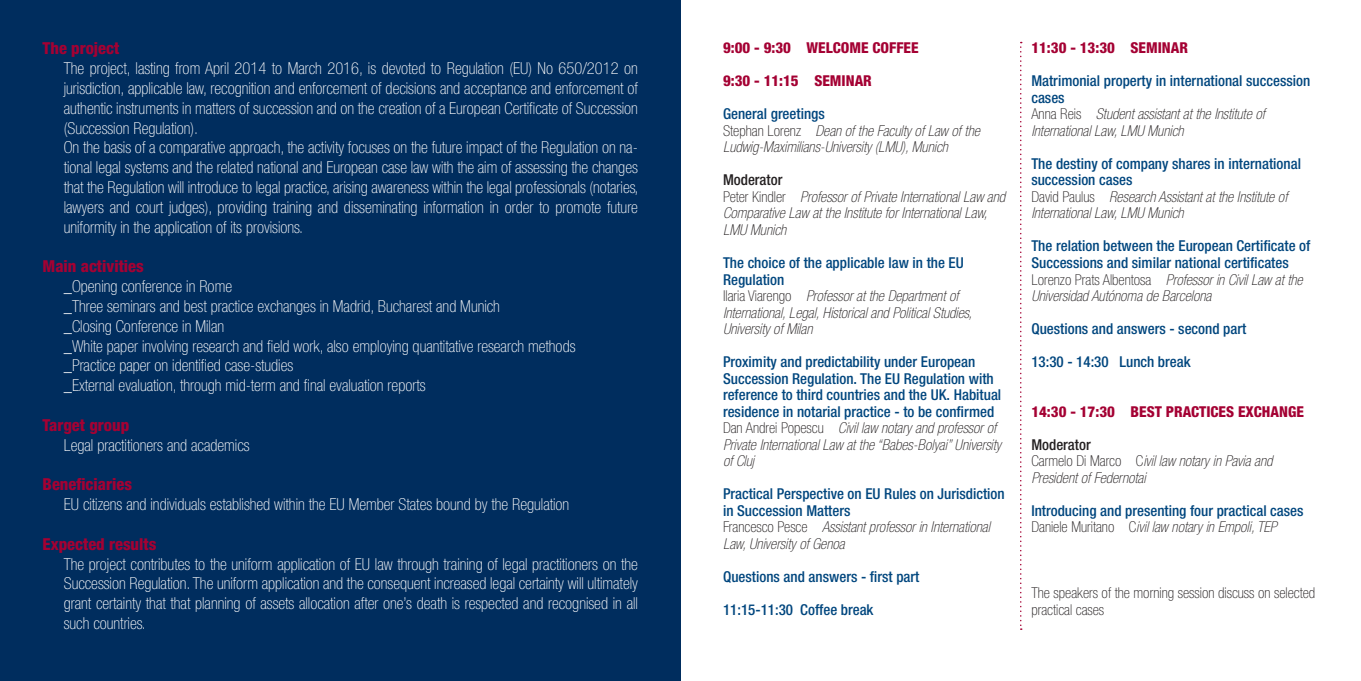
<style>
.page{position:relative;width:1361px;height:681px;background:#fff}
.page>*{position:absolute;margin:0;border:0;box-sizing:border-box;transform-origin:0 0}
.t1{font:100 condensed 16.5px/19.8px "Helvetica Neue LT Std";color:#fff}
.t2{font:800 condensed 16.5px "Helvetica Neue LT Std";color:#a40133}
.t3{font:500 condensed 15px/16.5px "Helvetica Neue LT Std";color:#00467e}
.t4{font:italic 100 condensed 15px/16.5px "Helvetica Neue LT Std";color:#231f20}
.t5{font:800 condensed 15px "Helvetica Neue LT Std";color:#a40133}
.t6{font:100 condensed 15px/16.5px "Helvetica Neue LT Std";color:#231f20}
.s1{font-weight:500;font-style:normal;color:#00467e}
.s2{font-style:normal}
.s3{font-weight:500;font-style:normal}
.s4{font-weight:100;color:#231f20}
.s5{font-weight:100;font-style:italic;color:#231f20}
</style>
<div class="page">
<div style="left:0;top:0;width:680px;height:680px;background:#002d5e"></div>
<svg style="left:1020px;top:42px;width:1px;height:587px"></svg>
<p class="t2" style="left:43px;top:38px;width:78px">THE PROJECT</p>
<p class="t1" style="left:64px;top:58px;width:576px">The project, lasting from April 2014 to March 2016, is devoted to Regulation (EU) No 650/2012 on jurisdiction, applicable law, recognition and enforcement of decisions and acceptance and enforcement of authentic instruments in matters of succession and on the creation of a European Certificate of Succession (Succession Regulation).<br>On the basis of a comparative approach, the activity focuses on the future impact of the Regulation on na&shy;tional legal systems and the related national and European case law with the aim of assessing the changes that the Regulation will introduce to legal practice, arising awareness within the legal professionals (notaries, lawyers and court judges), providing training and disseminating information in order to promote future uniformity in the application of its provisions.</p>
<p class="t2" style="left:43px;top:256px;width:103px">MAIN ACTIVITIES</p>
<p class="t1" style="left:64px;top:276px;width:513px">_Opening conference in Rome<br>_Three seminars and best practice exchanges in Madrid, Bucharest and Munich<br>_Closing Conference in Milan<br>_White paper involving research and field work, also employing quantitative research methods _Practice paper on identified case-studies<br>_External evaluation, through mid-term and final evaluation reports</p>
<p class="t2" style="left:43px;top:414px;width:88px">TARGET GROUP</p>
<p class="t1" style="left:64px;top:434px;width:187px">Legal practitioners and academics</p>
<p class="t2" style="left:43px;top:474px;width:91px">BENEFICIARIES</p>
<p class="t1" style="left:64px;top:494px;width:507px">EU citizens and individuals established within the EU Member States bound by the Regulation</p>
<p class="t2" style="left:43px;top:533px;width:115px">EXPECTED RESULTS</p>
<p class="t1" style="left:64px;top:553px;width:576px;text-align:justify">The project contributes to the uniform application of EU law through training of legal practitioners on the Succession Regulation. The uniform application and the consequent increased legal certainty will ultimately grant certainty that that planning of assets allocation after one’s death is respected and recognised in all such countries.</p>
<p class="t5" style="left:723px;top:39px;width:189px">9:00 - 9:30 WELCOME COFFEE</p>
<p class="t5" style="left:723px;top:72px;width:150px">9:30 - 11:15 SEMINAR</p>
<p class="t4" style="left:723px;top:106px;width:258px"><span class="s1">General greetings<br></span><span class="s2">Stephan Lorenz</span> Dean of the Faculty of Law of the<br>Ludwig-Maximilians-University (LMU), Munich</p>
<p class="t4" style="left:723px;top:172px;width:284px"><span class="s3">Moderator<br></span><span class="s2">Peter Kindler</span> Professor of Private International Law and Comparative Law at the Institute for International Law, LMU Munich</p>
<p class="t4" style="left:723px;top:255px;width:250px"><span class="s1">The choice of the applicable law in the EU Regulation<br></span><span class="s2">Ilaria Viarengo</span> Professor at the Department of International, Legal, Historical and Political Studies, University of Milan</p>
<p class="t3" style="left:723px;top:353px;width:280px">Proximity and predictability under European Succession Regulation. The EU Regulation with reference to third countries and the UK. Habitual residence in notarial practice - to be confirmed <span class="s4">Dan Andrei Popescu</span> <span class="s5">Civil law notary and professor of Private International Law at the “Babes-Bolyai” University of Cluj</span></p>
<p class="t3" style="left:723px;top:485px;width:283px">Practical Perspective on EU Rules on Jurisdiction in Succession Matters<br><span class="s4">Francesco Pesce</span> <span class="s5">Assistant professor in International Law, University of Genoa</span></p>
<p class="t3" style="left:723px;top:567px;width:198px">Questions and answers - first part</p>
<p class="t3" style="left:723px;top:600px;width:152px">11:15-11:30 Coffee break</p>
<p class="t5" style="left:1031px;top:39px;width:158px">11:30 - 13:30 SEMINAR</p>
<p class="t4" style="left:1031px;top:73px;width:280px"><span class="s1">Matrimonial property in international succession cases<br></span><span class="s2">Anna Reis</span> Student assistant at the Institute of International Law, LMU Munich</p>
<p class="t4" style="left:1031px;top:156px;width:271px"><span class="s1">The destiny of company shares in international succession cases<br></span><span class="s2">David Paulus</span> Research Assistant at the Institute of International Law, LMU Munich</p>
<p class="t3" style="left:1031px;top:237px;width:281px">The relation between the European Certificate of Successions and similar national certificates <span class="s4">Lorenzo Prats Albentosa</span> <span class="s5">Professor in Civil Law at the Universidad Autónoma de Barcelona</span></p>
<p class="t3" style="left:1031px;top:320px;width:216px">Questions and answers - second part</p>
<p class="t3" style="left:1031px;top:353px;width:161px">13:30 - 14:30 Lunch break</p>
<p class="t5" style="left:1031px;top:402px;width:273px">14:30 - 17:30 BEST PRACTICES EXCHANGE</p>
<p class="t4" style="left:1031px;top:436px;width:243px"><span class="s3">Moderator<br></span><span class="s2">Carmelo Di Marco C</span>ivil law notary in Pavia and<br>President of Federnotai</p>
<p class="t3" style="left:1031px;top:501px;width:274px">Introducing and presenting four practical cases<br><span class="s4">Daniele Muritano C</span><span class="s5">ivil law notary in Empoli, TEP</span></p>
<p class="t6" style="left:1031px;top:584px;width:285px">The speakers of the morning session discuss on selected practical cases</p>
</div>
